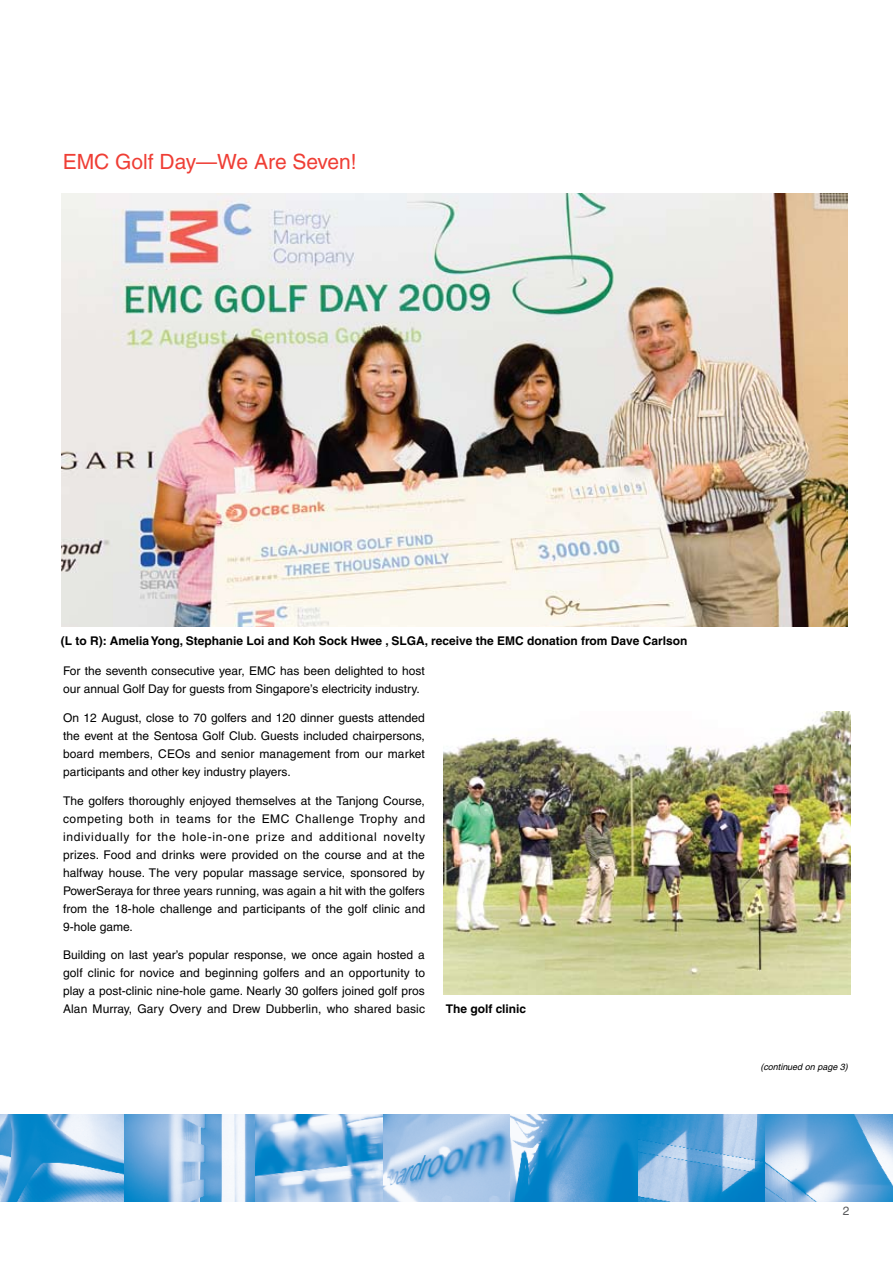
<style>
.page{position:relative;width:893px;height:1263px;background:#fff}
.page>*{position:absolute;margin:0;border:0;box-sizing:border-box;transform-origin:0 0}
.t1{font:21px "Helvetica";color:#ef3e35}
.t2{font:12px/18px "Helvetica";color:#000;text-align:justify}
.t3{font:700 12px "Helvetica";color:#000}
.t4{font:12px "Helvetica";color:#58595b}
.t5{font:italic 9px "Helvetica";color:#000}
</style>
<div class="page">
<img style="left:892px;top:1114px;width:1px;height:88px">
<img style="left:637px;top:1114px;width:255px;height:88px">
<img style="left:510px;top:1114px;width:127px;height:88px">
<img style="left:382px;top:1114px;width:128px;height:88px">
<img style="left:255px;top:1114px;width:127px;height:88px">
<img style="left:0;top:1114px;width:124px;height:88px">
<img style="left:124px;top:1114px;width:131px;height:88px">
<img style="left:444px;top:712px;width:406px;height:283px">
<img style="left:62px;top:194px;width:786px;height:433px">
<h1 class="t1" style="left:63px;top:149px;width:295px">EMC Golf Day—We Are Seven!</h1>
<p class="t3" style="left:61px;top:633px;width:628px">(L to R): Amelia Yong, Stephanie Loi and Koh Sock Hwee , SLGA, receive the EMC donation from Dave Carlson</p>
<p class="t2" style="left:63px;top:662px;width:363px">For the seventh consecutive year, EMC has been delighted to host our annual Golf Day for guests from Singapore’s electricity industry.</p>
<p class="t2" style="left:63px;top:709px;width:363px">On 12 August, close to 70 golfers and 120 dinner guests attended the event at the Sentosa Golf Club. Guests included chairpersons, board members, CEOs and senior management from our market participants and other key industry players.</p>
<p class="t2" style="left:63px;top:791px;width:364px">The golfers thoroughly enjoyed themselves at the Tanjong Course, competing both in teams for the EMC Challenge Trophy and individually for the hole-in-one prize and additional novelty prizes. Food and drinks were provided on the course and at the halfway house. The very popular massage service, sponsored by PowerSeraya for three years running, was again a hit with the golfers from the 18-hole challenge and participants of the golf clinic and 9-hole game.</p>
<p class="t2" style="left:63px;top:946px;width:364px">Building on last year’s popular response, we once again hosted a golf clinic for novice and beginning golfers and an opportunity to play a post-clinic nine-hole game. Nearly 30 golfers joined golf pros Alan Murray, Gary Overy and Drew Dubberlin, who shared basic</p>
<p class="t3" style="left:446px;top:1001px;width:82px">The golf clinic</p>
<p class="t5" style="left:760px;top:1061px;width:89px">(continued on page 3)</p>
<p class="t4" style="left:843px;top:1204px;width:8px">2</p>
</div>
